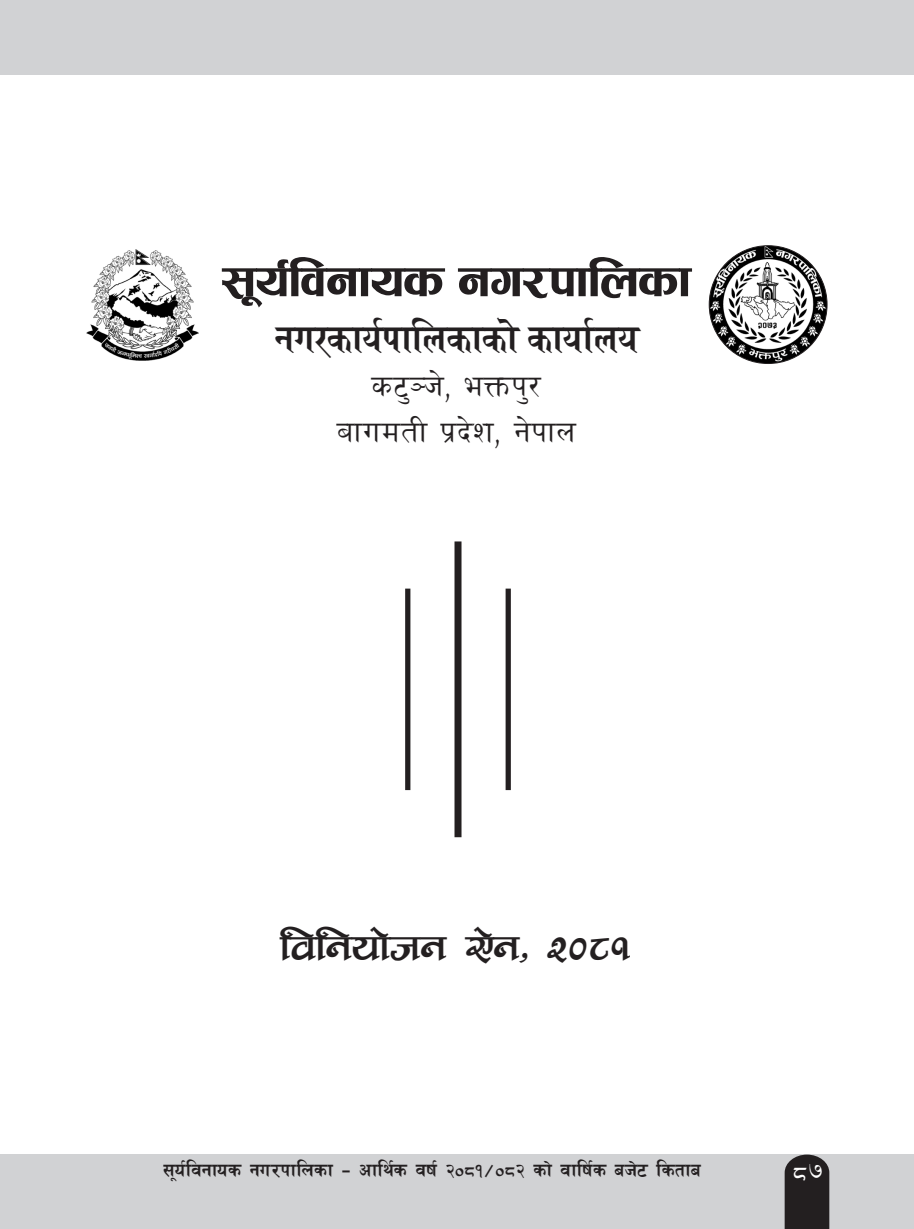
<style>
.page{position:relative;width:914px;height:1229px;background:#fff}
.page>*{position:absolute;margin:0;border:0;box-sizing:border-box;transform-origin:0 0}
.t1{font:56px "Ganesh";color:#231f20}
.t2{font:45.5px "Hisi Ran";color:#231f20}
.t3{font:45.5px "Narayan 1";color:#231f20}
.t4{font:38.5px "Preeti";color:#231f20}
.t5{font:24.5px "Hisi S";color:#231f20}
.t6{font:22.22px "HIMALAYA TT FONT";color:#fff}
</style>
<div class="page">
<div style="left:0;top:1154px;width:914px;height:74px;background:#d1d2d4"></div>
<div style="left:0;top:0;width:914px;height:75px;background:#d1d2d4"></div>
<svg style="left:784px;top:1154px;width:45px;height:74px;background:#2f2c2d"></svg>
<img style="left:86px;top:249px;width:112px;height:111px">
<img style="left:709px;top:246px;width:118px;height:117px;border-radius:59px">
<div style="left:454px;top:541px;width:7px;height:296px;background:#231f20"></div>
<div style="left:505px;top:588px;width:6px;height:202px;background:#231f20"></div>
<div style="left:405px;top:588px;width:5px;height:202px;background:#231f20"></div>
<p class="t1" style="left:222px;top:256px;width:470px">;"o{ljgfos gu/kflnsf</p>
<p class="t2" style="left:275px;top:314px;width:364px">gu/sfo{kflnsfsf] sfof{no</p>
<p class="t4" style="left:371px;top:367px;width:172px">s6'~h], eQmk'/</p>
<p class="t4" style="left:336px;top:413px;width:242px">afudtL k|b]z, g]kfn</p>
<p class="t3" style="left:280px;top:923px;width:355px">ljlgof]hg P]g, @)*!</p>
<p class="t5" style="left:163px;top:1157px;width:539px">;"o{ljgfos gu/kflnsf – cfly{s jif{ @)*!÷)*@ sf]jflif{s ah]6 lstfa</p>
<p class="t6" style="left:792px;top:1156px;width:31px">87</p>
</div>
